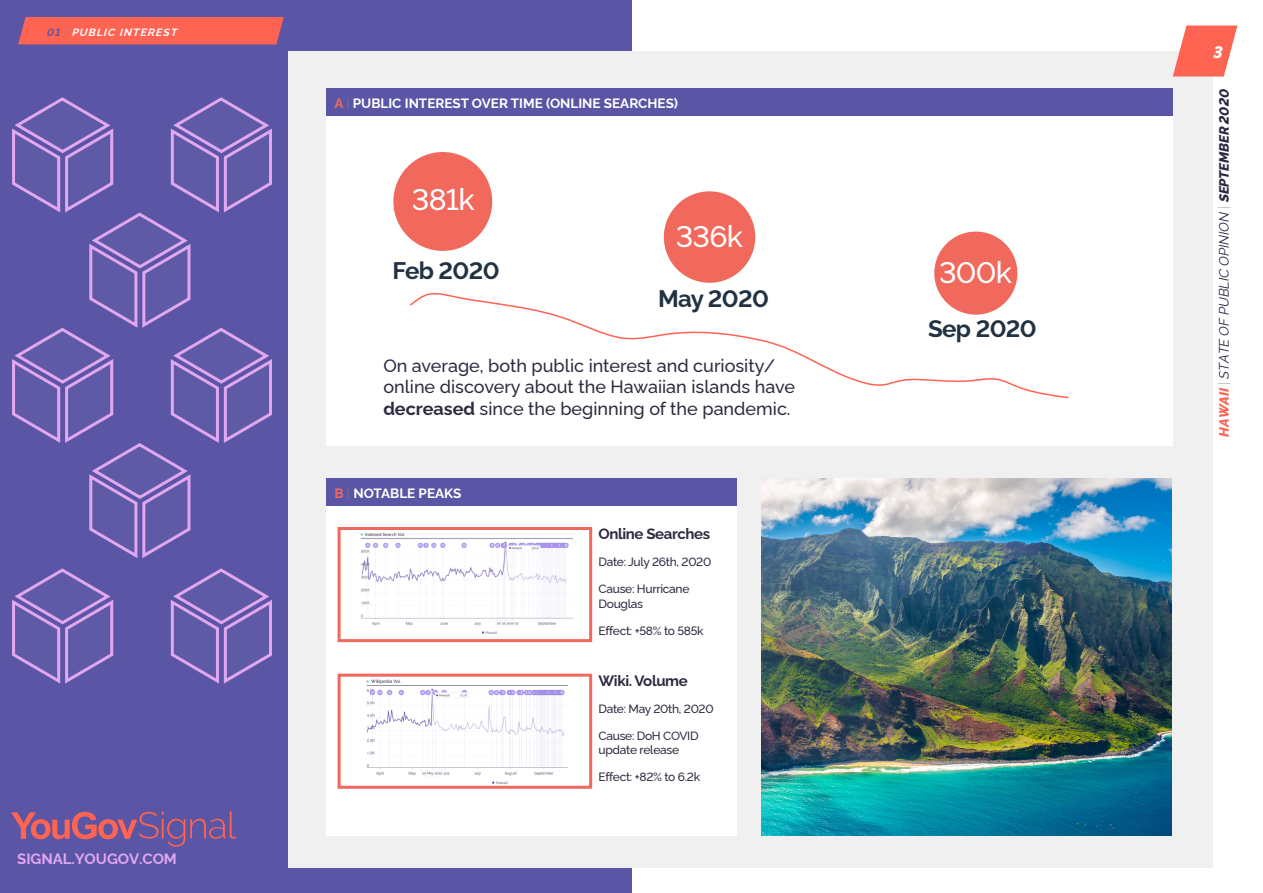
<style>
.page{position:relative;width:1263px;height:893px;background:#fff}
.page>*{position:absolute;margin:0;border:0;box-sizing:border-box;transform-origin:0 0}
.t1{font:500 30px "Rawline";letter-spacing:-.025em;color:#fff}
.t2{font:700 24px "Rawline";letter-spacing:-.025em;color:#213242}
.t3{font:500 18px/21.6px "Rawline";color:#302940}
.t4{font:italic 800 16.5px "Rawline";color:#fff}
.t5{font:700 15px "Rawline";letter-spacing:-.025em;color:#302940}
.t6{font:700 15px "Rawline";letter-spacing:-.005em;color:#e1a7f1}
.t7{font:700 13.5px "Rawline";color:#fff}
.t8{font:italic 13.5px "Rawline";letter-spacing:-.005em;color:#2a2841}
.t9{font:500 12px/14.4px "Rawline";letter-spacing:-.025em;color:#302940}
.t10{font:italic 700 10.5px "Rawline";color:#fff}
.s1{color:#5a55a4}
.s2{font-weight:300;color:#808285}
.s3{color:#f1695c}
.s4{font-weight:700}
.s5{font-weight:800;color:#ff6352}
.s6{font-style:normal;color:#babbbe}
.s7{font-weight:800}
</style>
<div class="page">
<div style="left:0;top:0;width:631px;height:893px;background:#5a55a4"></div>
<div style="left:288px;top:51px;width:924px;height:816px;background:#f0f0f1"></div>
<svg style="left:1173px;top:26px;width:64px;height:51px"></svg>
<svg style="left:11px;top:811px;width:225px;height:36px"></svg>
<svg style="left:12px;top:97px;width:260px;height:461px"></svg>
<svg style="left:170px;top:568px;width:102px;height:116px"></svg>
<svg style="left:12px;top:568px;width:102px;height:116px"></svg>
<div style="left:18px;top:17px;width:266px;height:27px;background:#ff6352"></div>
<div style="left:326px;top:88px;width:847px;height:357px;background:#fff"></div>
<div style="left:326px;top:88px;width:846px;height:28px;background:#5a55a4"></div>
<div style="left:393px;top:152px;width:99px;height:99px;background:#f1695c;border-radius:50%"></div>
<div style="left:326px;top:478px;width:411px;height:358px;background:#fff"></div>
<div style="left:326px;top:478px;width:411px;height:28px;background:#5a55a4"></div>
<img style="left:360px;top:532px;width:213px;height:102px">
<div style="left:338px;top:527px;width:254px;height:115px;border:3px solid #f1695c"></div>
<img style="left:761px;top:478px;width:411px;height:358px">
<div style="left:664px;top:191px;width:91px;height:92px;background:#f1695c;border-radius:50%"></div>
<div style="left:934px;top:232px;width:83px;height:83px;background:#f1695c;border-radius:50%"></div>
<svg style="left:410px;top:291px;width:659px;height:108px"></svg>
<img style="left:366px;top:679px;width:202px;height:106px">
<div style="left:338px;top:674px;width:254px;height:115px;border:3px solid #f1695c"></div>
<p class="t10" style="left:46px;top:24px;width:136px"><span class="s1">01</span> <span class="s2">|</span> PUBLIC INTEREST</p>
<p class="t6" style="left:17px;top:847px;width:161px">SIGNAL.YOUGOV.COM</p>
<p class="t7" style="left:334px;top:92px;width:345px"><span class="s3">A</span> <span class="s2">|</span> PUBLIC INTEREST OVER TIME (ONLINE SEARCHES)</p>
<p class="t1" style="left:412px;top:176px;width:64px">381k</p>
<p class="t1" style="left:676px;top:213px;width:69px">336k</p>
<p class="t2" style="left:393px;top:252px;width:109px">Feb 2020</p>
<p class="t1" style="left:939px;top:249px;width:74px">300k</p>
<p class="t2" style="left:658px;top:279px;width:112px">May 2020</p>
<p class="t2" style="left:928px;top:310px;width:110px">Sep 2020</p>
<p class="t3" style="left:383px;top:353px;width:413px">On average, both public interest and curiosity/ online discovery about the Hawaiian islands have <span class="s4">decreased</span> since the beginning of the pandemic.</p>
<p class="t7" style="left:334px;top:482px;width:129px"><span class="s3">B</span> <span class="s2">|</span> NOTABLE PEAKS</p>
<p class="t5" style="left:598px;top:522px;width:113px">Online Searches</p>
<p class="t9" style="left:598px;top:553px;width:114px">Date: July 26th, 2020</p>
<p class="t9" style="left:598px;top:580px;width:92px">Cause: Hurricane<br>Douglas</p>
<p class="t9" style="left:598px;top:622px;width:107px">Effect: +58% to 585k</p>
<p class="t5" style="left:598px;top:669px;width:91px">Wiki. Volume</p>
<p class="t9" style="left:598px;top:700px;width:117px">Date: May 20th, 2020</p>
<p class="t9" style="left:598px;top:727px;width:102px">Cause: DoH COVID update release</p>
<p class="t9" style="left:598px;top:769px;width:103px">Effect: +82% to 6.2k</p>
<p class="t4" style="left:1213px;top:39px;width:11px">3</p>
<p class="t8" style="left:1213px;top:437px;width:349px;rotate:-90deg"><span class="s5">HAWAII</span> <span class="s6">|</span> STATE OF PUBLIC OPINION <span class="s6">|</span> <span class="s7">SEPTEMBER 2020</span></p>
</div>
